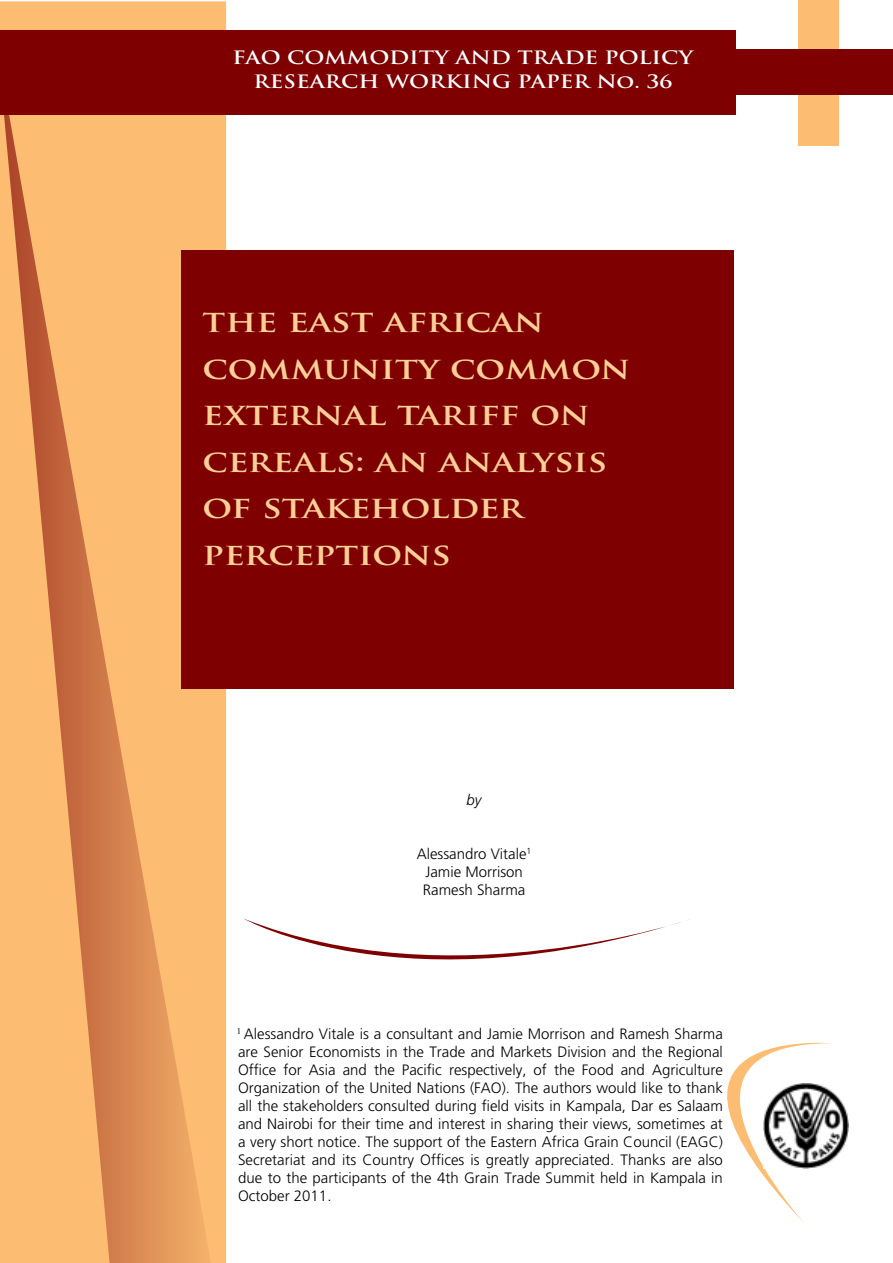
<style>
.page{position:relative;width:893px;height:1263px;background:#fff}
.page>*{position:absolute;margin:0;border:0;box-sizing:border-box;transform-origin:0 0}
.t1{font:700 30px/46.5px "Trajan Pro";color:#fecf97;scale:1.2 1}
.t2{font:700 18px/24px "Trajan Pro";color:#fff;text-align:center;scale:1.2 1}
.t3{font:300 15px/18px "Frutiger LT Std";color:#000;text-align:center}
.t4{font:italic 300 15px "Frutiger LT Std";color:#000}
</style>
<div class="page">
<div style="left:0;top:1px;width:226px;height:1262px;background:#fcbd72"></div>
<div style="left:0;top:30px;width:735px;height:84px;background:#7f0000"></div>
<svg style="left:0;top:114px;width:214px;height:1149px;background:#f0ab67"></svg>
<div style="left:181px;top:251px;width:553px;height:438px;background:#7f0000"></div>
<svg style="left:244px;top:918px;width:445px;height:42px"></svg>
<div style="left:798px;top:0;width:41px;height:145px;background:#fcbd72"></div>
<div style="left:734px;top:50px;width:159px;height:45px;background:#7f0000"></div>
<svg style="left:727px;top:1042px;width:104px;height:181px"></svg>
<img style="left:763px;top:1083px;width:85px;height:86px">
<p class="t2" style="left:233px;top:46px;width:385px">FAO COMMODITY AND TRADE POLICY<br>RESEARCH WORKING PAPER No. 36</p>
<h1 class="t1" style="left:203px;top:298px;width:358px">the east african community common external tariff on cereals: an analysis of stakeholder perceptions</h1>
<p class="t4" style="left:467px;top:791px;width:16px">by</p>
<p class="t3" style="left:417px;top:845px;width:116px">Alessandro Vitale<sup>1<br></sup>Jamie Morrison<br>Ramesh Sharma</p>
<p class="t3" style="left:237px;top:1025px;width:487px;text-align:justify"><sup>1</sup> Alessandro Vitale is a consultant and Jamie Morrison and Ramesh Sharma are Senior Economists in the Trade and Markets Division and the Regional Office for Asia and the Pacific respectively, of the Food and Agriculture Organization of the United Nations (FAO). The authors would like to thank all the stakeholders consulted during field visits in Kampala, Dar es Salaam and Nairobi for their time and interest in sharing their views, sometimes at a very short notice. The support of the Eastern Africa Grain Council (EAGC)<br>Secretariat and its Country Offices is greatly appreciated. Thanks are also due to the participants of the 4th Grain Trade Summit held in Kampala in October 2011.</p>
</div>
